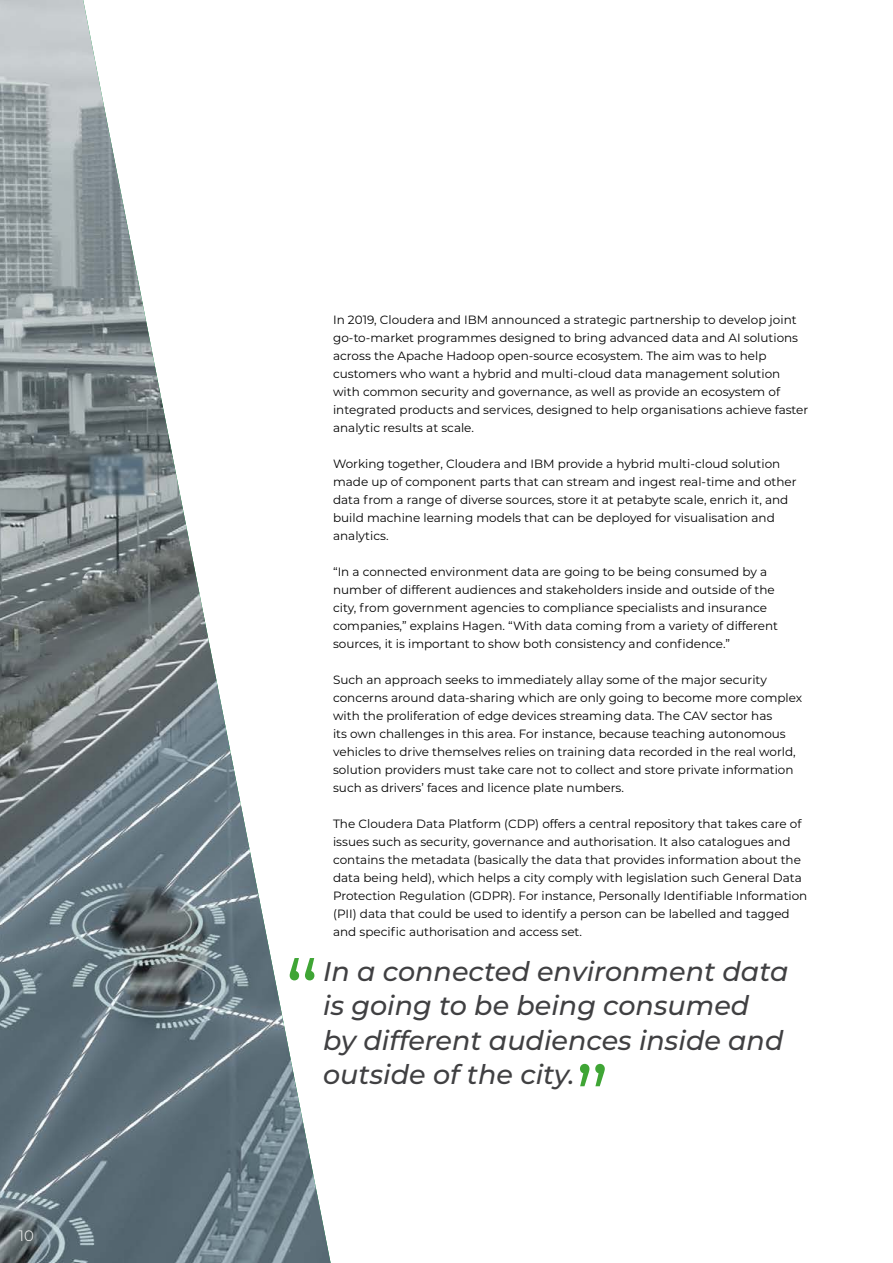
<style>
.page{position:relative;width:893px;height:1263px;background:#fff}
.page>*{position:absolute;margin:0;border:0;box-sizing:border-box;transform-origin:0 0}
.t1{font:90px "Montserrat";color:#3fa535}
.t2{font:italic 500 27px/34.5px "Montserrat";color:#404042}
.t3{font:300 15px "Montserrat";color:#fff}
.t4{font:12px/18px "Montserrat";color:#000}
</style>
<div class="page">
<img style="left:0;top:0;width:331px;height:1263px">
<p class="t3" style="left:19px;top:1225px;width:17px">10</p>
<h1 class="t1" style="left:285px;top:931px;width:36px">“</h1>
<p class="t4" style="left:333px;top:310px;width:477px">In 2019, Cloudera and IBM announced a strategic partnership to develop joint go-to-market programmes designed to bring advanced data and AI solutions across the Apache Hadoop open-source ecosystem. The aim was to help customers who want a hybrid and multi-cloud data management solution with common security and governance, as well as provide an ecosystem of integrated products and services, designed to help organisations achieve faster analytic results at scale.</p>
<p class="t4" style="left:333px;top:454px;width:465px">Working together, Cloudera and IBM provide a hybrid multi-cloud solution made up of component parts that can stream and ingest real-time and other data from a range of diverse sources, store it at petabyte scale, enrich it, and build machine learning models that can be deployed for visualisation and analytics.</p>
<p class="t4" style="left:333px;top:562px;width:446px">“In a connected environment data are going to be being consumed by a number of different audiences and stakeholders inside and outside of the city, from government agencies to compliance specialists and insurance companies,” explains Hagen. “With data coming from a variety of different sources, it is important to show both consistency and confidence.”</p>
<p class="t4" style="left:333px;top:670px;width:471px">Such an approach seeks to immediately allay some of the major security concerns around data-sharing which are only going to become more complex with the proliferation of edge devices streaming data. The CAV sector has<br>its own challenges in this area. For instance, because teaching autonomous vehicles to drive themselves relies on training data recorded in the real world, solution providers must take care not to collect and store private information such as drivers’ faces and licence plate numbers.</p>
<p class="t4" style="left:333px;top:814px;width:476px">The Cloudera Data Platform (CDP) offers a central repository that takes care of issues such as security, governance and authorisation. It also catalogues and contains the metadata (basically the data that provides information about the data being held), which helps a city comply with legislation such General Data Protection Regulation (GDPR). For instance, Personally Identifiable Information (PII) data that could be used to identify a person can be labelled and tagged and specific authorisation and access set.</p>
<h2 class="t2" style="left:323px;top:953px;width:467px">In a connected environment data is going to be being consumed by different audiences inside and outside of the city.</h2>
<h1 class="t1" style="left:575px;top:1037px;width:36px">”</h1>
</div>
